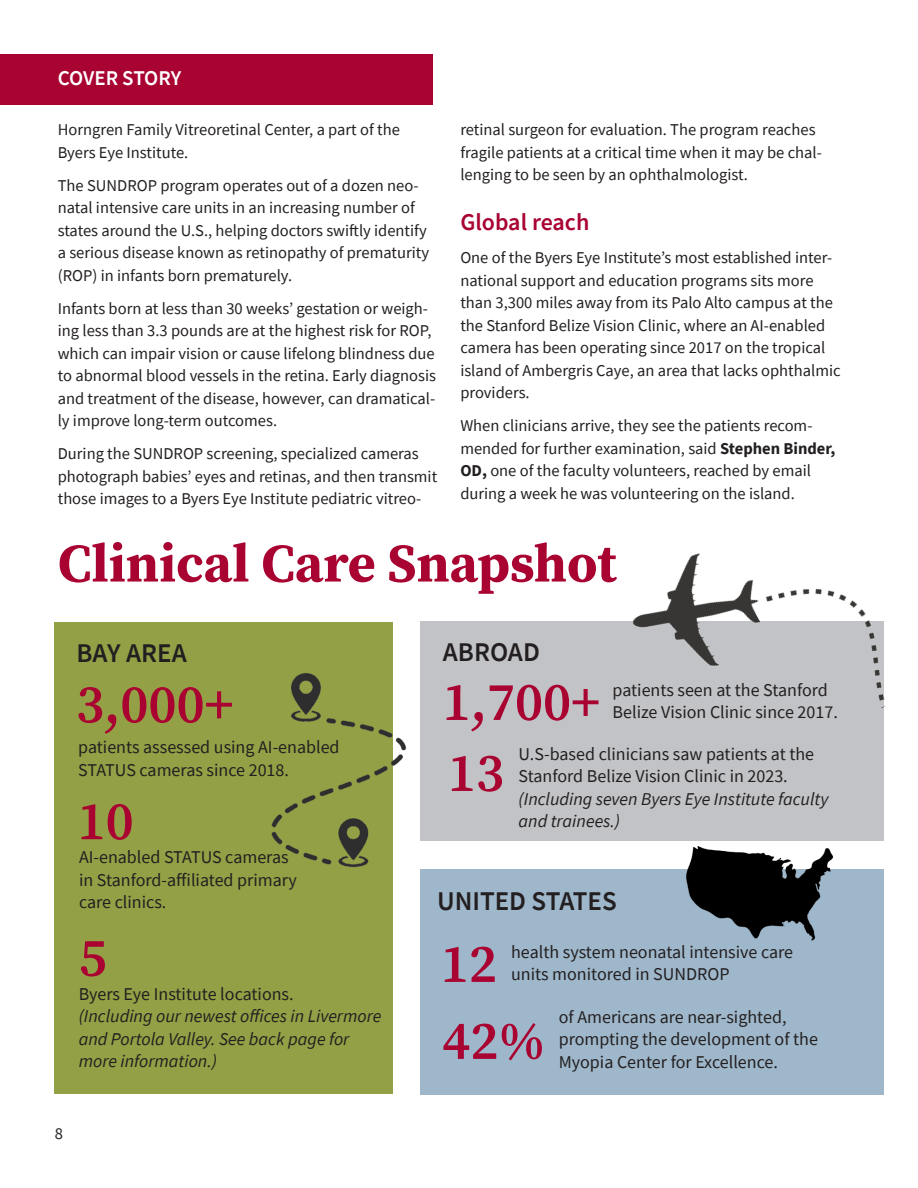
<style>
.page{position:relative;width:918px;height:1188px;background:#fff}
.page>*{position:absolute;margin:0;border:0;box-sizing:border-box;transform-origin:0 0}
.Annual_Report_Headline_2023{font:600 54px "Source Serif Pro";color:#a90332}
.Annual_Report_Headline_2023-2{font:700 54px "Source Serif Pro";color:#a90332}
.Annual_Report_Headline_2023-3{font:600 27px "Source Sans Pro";color:#231f20}
.Annual_Report_Subhed_2023{font:600 24px "Source Sans Pro";color:#a90332}
.Annual_Report_Headline_2023-4{font:600 21px "Source Sans Pro";letter-spacing:-.01em;color:#fff}
.Annual_Report_Paragraph_Style{font:18px/22.5px "Source Sans Pro";color:#231f20}
.Annual_Report_Paragraph_Style-2{font:italic 18px/22.5px "Source Sans Pro";color:#231f20}
.Annual_Report_Paragraph_Style-3{font:16.5px/22.5px "Source Sans Pro";color:#231f20}
.s1{font-weight:700}
.s2{font-style:normal}
.s3{font-style:italic}
</style>
<div class="page">
<div style="left:55px;top:622px;width:338px;height:471px;background:#93a045"></div>
<div style="left:420px;top:869px;width:463px;height:226px;background:#9fb7ca"></div>
<img style="left:686px;top:846px;width:148px;height:95px">
<div style="left:420px;top:621px;width:463px;height:220px;background:#c2c3c6"></div>
<img style="left:633px;top:553px;width:253px;height:266px">
<img style="left:271px;top:673px;width:135px;height:194px">
<div style="left:0;top:54px;width:432px;height:51px;background:#a90332"></div>
<p class="Annual_Report_Headline_2023-4" style="left:58px;top:64px;width:125px">COVER STORY</p>
<p class="Annual_Report_Paragraph_Style-3" style="left:58px;top:119px;width:344px">Horngren Family Vitreoretinal Center, a part of the<br>Byers Eye Institute.</p>
<p class="Annual_Report_Paragraph_Style-3" style="left:58px;top:174px;width:373px">The SUNDROP program operates out of a dozen neo&shy;natal intensive care units in an increasing number of states around the U.S., helping doctors swiftly identify a serious disease known as retinopathy of prematurity (ROP) in infants born prematurely.</p>
<p class="Annual_Report_Paragraph_Style-3" style="left:58px;top:297px;width:380px">Infants born at less than 30 weeks’ gestation or weigh&shy;ing less than 3.3 pounds are at the highest risk for ROP, which can impair vision or cause lifelong blindness due to abnormal blood vessels in the retina. Early diagnosis and treatment of the disease, however, can dramatical&shy;ly improve long-term outcomes.</p>
<p class="Annual_Report_Paragraph_Style-3" style="left:58px;top:443px;width:381px">During the SUNDROP screening, specialized cameras photograph babies’ eyes and retinas, and then transmit those images to a Byers Eye Institute pediatric vitreo-</p>
<p class="Annual_Report_Paragraph_Style-3" style="left:460px;top:119px;width:363px">retinal surgeon for evaluation. The program reaches fragile patients at a critical time when it may be chal&shy;lenging to be seen by an ophthalmologist.</p>
<p class="Annual_Report_Subhed_2023" style="left:460px;top:207px;width:131px">Global reach</p>
<p class="Annual_Report_Paragraph_Style-3" style="left:460px;top:246px;width:382px">One of the Byers Eye Institute’s most established inter&shy;national support and education programs sits more than 3,300 miles away from its Palo Alto campus at the the Stanford Belize Vision Clinic, where an AI-enabled camera has been operating since 2017 on the tropical island of Ambergris Caye, an area that lacks ophthalmic providers.</p>
<p class="Annual_Report_Paragraph_Style-3" style="left:460px;top:414px;width:377px">When clinicians arrive, they see the patients recom&shy;mended for further examination, said <span class="s1">Stephen Binder, OD,</span> one of the faculty volunteers, reached by email during a week he was volunteering on the island.</p>
<p class="Annual_Report_Headline_2023-2" style="left:58px;top:526px;width:560px">Clinical Care Snapshot</p>
<p class="Annual_Report_Headline_2023-3" style="left:76px;top:635px;width:112px">BAY AREA</p>
<p class="Annual_Report_Headline_2023" style="left:76px;top:668px;width:159px">3,000+</p>
<p class="Annual_Report_Paragraph_Style" style="left:78px;top:736px;width:263px">patients assessed using AI-enabled<br>STATUS cameras since 2018.</p>
<p class="Annual_Report_Headline_2023" style="left:78px;top:784px;width:58px">10</p>
<p class="Annual_Report_Paragraph_Style" style="left:79px;top:846px;width:219px">AI-enabled STATUS cameras in Stanford-affiliated primary care clinics.</p>
<p class="Annual_Report_Headline_2023" style="left:79px;top:921px;width:30px">5</p>
<p class="Annual_Report_Paragraph_Style-2" style="left:79px;top:982px;width:304px"><span class="s2">Byers Eye Institute locations.<br></span>(Including our newest offices in Livermore and Portola Valley. See back page for more information.)</p>
<p class="Annual_Report_Paragraph_Style-3" style="left:55px;top:1122px;width:10px">8</p>
<p class="Annual_Report_Headline_2023-3" style="left:443px;top:634px;width:99px">ABROAD</p>
<p class="Annual_Report_Headline_2023" style="left:443px;top:665px;width:159px">1,700+</p>
<p class="Annual_Report_Paragraph_Style" style="left:613px;top:679px;width:227px">patients seen at the Stanford<br>Belize Vision Clinic since 2017.</p>
<p class="Annual_Report_Headline_2023" style="left:448px;top:736px;width:58px">13</p>
<p class="Annual_Report_Paragraph_Style" style="left:519px;top:743px;width:311px">U.S-based clinicians saw patients at the Stanford Belize Vision Clinic in 2023. <span class="s3">(Including seven Byers Eye Institute faculty and trainees.)</span></p>
<p class="Annual_Report_Headline_2023-3" style="left:437px;top:883px;width:181px">UNITED STATES</p>
<p class="Annual_Report_Headline_2023" style="left:441px;top:927px;width:58px">12</p>
<p class="Annual_Report_Paragraph_Style" style="left:511px;top:941px;width:283px">health system neonatal intensive care units monitored in SUNDROP</p>
<p class="Annual_Report_Headline_2023" style="left:442px;top:1004px;width:104px">42%</p>
<p class="Annual_Report_Paragraph_Style" style="left:559px;top:1005px;width:261px">of Americans are near-sighted, prompting the development of the<br>Myopia Center for Excellence.</p>
</div>
